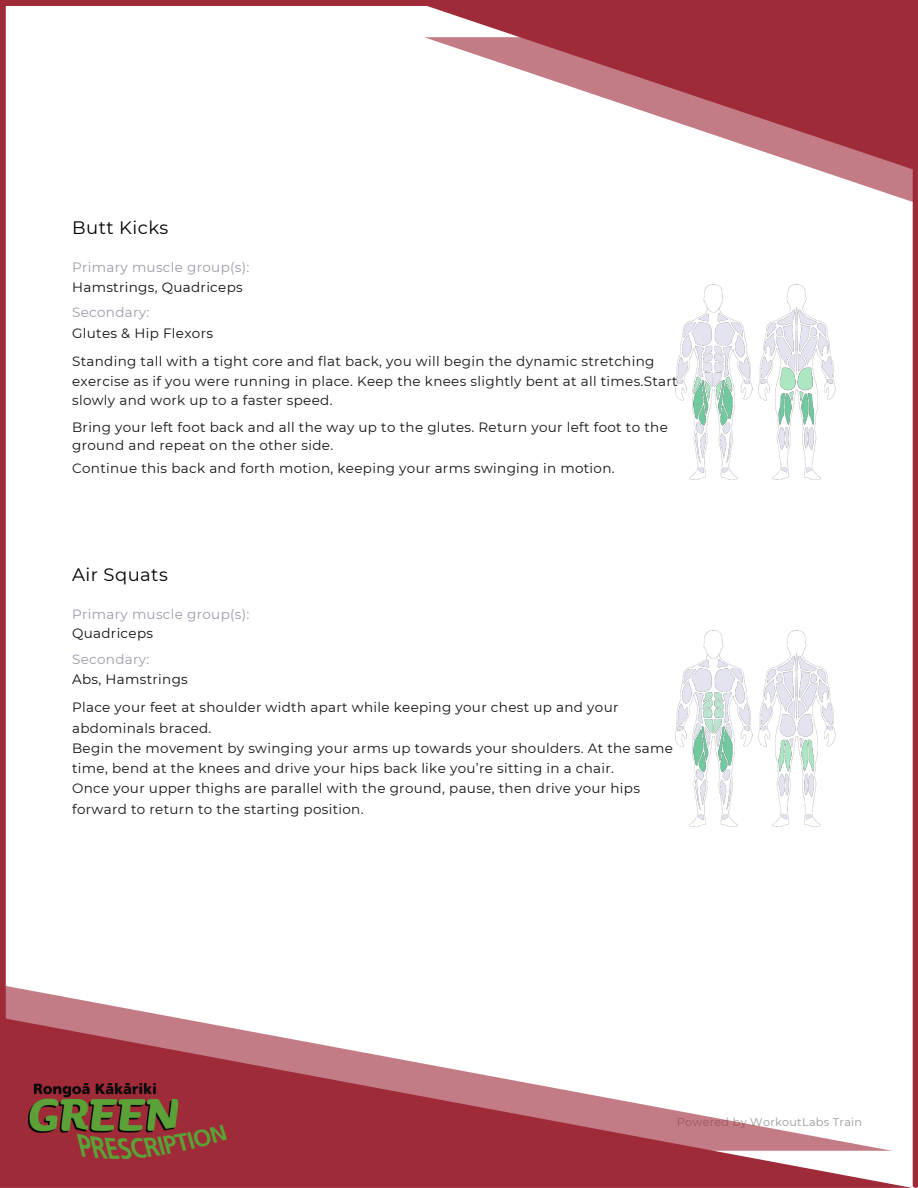
<style>
.page{position:relative;width:918px;height:1188px;background:#fff}
.page>*{position:absolute;margin:0;border:0;box-sizing:border-box;transform-origin:0 0}
.t1{font:18px "Montserrat";letter-spacing:.025em;color:#000}
.t2{font:13.5px "Montserrat";letter-spacing:.025em;color:#121212}
.t3{font:13.5px "Montserrat";letter-spacing:.025em;color:#9b9bab}
.t4{font:13.5px "Montserrat";letter-spacing:.025em;color:#0e0e0e}
.t5{font:11.25px "Montserrat";letter-spacing:.025em;color:#999}
</style>
<div class="page">
<img style="left:676px;top:284px;width:159px;height:196px">
<img style="left:676px;top:631px;width:159px;height:195px">
<svg style="left:6px;top:986px;width:166px;height:31px"></svg>
<svg style="left:0;top:1017px;width:912px;height:171px"></svg>
<svg style="left:821px;top:171px;width:92px;height:33px"></svg>
<svg style="left:424px;top:6px;width:494px;height:165px"></svg>
<img style="left:28px;top:1084px;width:198px;height:75px">
<div style="left:0;top:3px;width:6px;height:1039px;background:#9f2b39"></div>
<div style="left:913px;top:146px;width:5px;height:1039px;background:#9f2b39"></div>
<div style="left:0;top:0;width:918px;height:6px;background:#9f2b39"></div>
<p class="t1" style="left:72px;top:216px;width:98px">Butt Kicks</p>
<p class="t3" style="left:72px;top:259px;width:179px">Primary muscle group(s):</p>
<p class="t4" style="left:72px;top:279px;width:172px">Hamstrings, Quadriceps</p>
<p class="t3" style="left:72px;top:304px;width:79px">Secondary:</p>
<p class="t4" style="left:72px;top:325px;width:142px">Glutes &amp; Hip Flexors</p>
<p class="t2" style="left:72px;top:353px;width:584px">Standing tall with a tight core and flat back, you will begin the dynamic stretching</p>
<p class="t2" style="left:72px;top:373px;width:607px">exercise as if you were running in place. Keep the knees slightly bent at all times.Start</p>
<p class="t2" style="left:72px;top:392px;width:262px">slowly and work up to a faster speed.</p>
<p class="t2" style="left:72px;top:419px;width:597px">Bring your left foot back and all the way up to the glutes. Return your left foot to the</p>
<p class="t2" style="left:72px;top:437px;width:263px">ground and repeat on the other side.</p>
<p class="t2" style="left:72px;top:460px;width:544px">Continue this back and forth motion, keeping your arms swinging in motion.</p>
<p class="t1" style="left:72px;top:563px;width:97px">Air Squats</p>
<p class="t3" style="left:72px;top:606px;width:179px">Primary muscle group(s):</p>
<p class="t4" style="left:72px;top:625px;width:83px">Quadriceps</p>
<p class="t3" style="left:72px;top:651px;width:79px">Secondary:</p>
<p class="t4" style="left:72px;top:671px;width:117px">Abs, Hamstrings</p>
<p class="t2" style="left:72px;top:699px;width:548px">Place your feet at shoulder width apart while keeping your chest up and your</p>
<p class="t2" style="left:72px;top:720px;width:141px">abdominals braced.</p>
<p class="t2" style="left:72px;top:740px;width:602px">Begin the movement by swinging your arms up towards your shoulders. At the same</p>
<p class="t2" style="left:72px;top:760px;width:544px">time, bend at the knees and drive your hips back like you’re sitting in a chair.</p>
<p class="t2" style="left:72px;top:780px;width:569px">Once your upper thighs are parallel with the ground, pause, then drive your hips</p>
<p class="t2" style="left:72px;top:801px;width:293px">forward to return to the starting position.</p>
<p class="t5" style="left:677px;top:1115px;width:187px">Powered by WorkoutLabs Train</p>
</div>
